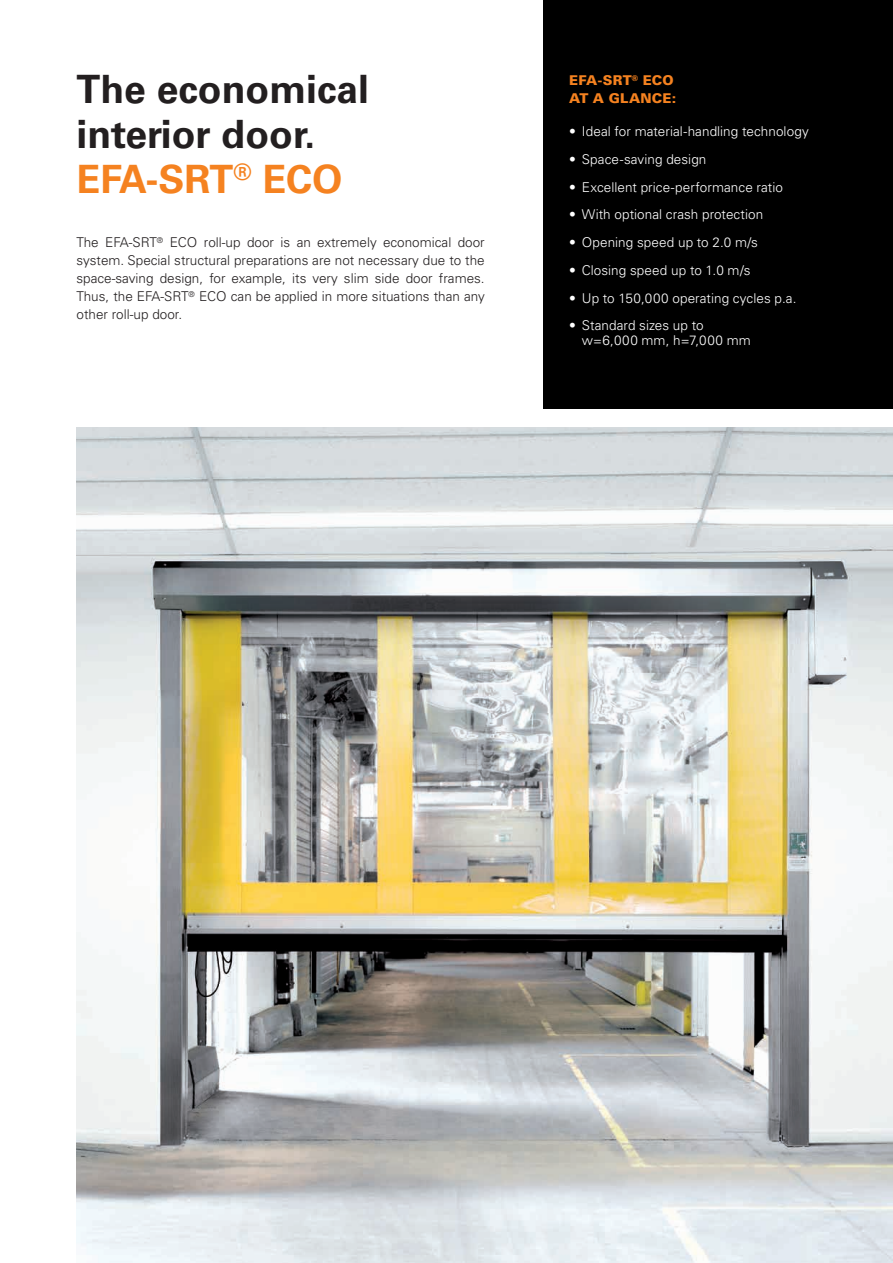
<style>
.page{position:relative;width:893px;height:1263px;background:#fff}
.page>*{position:absolute;margin:0;border:0;box-sizing:border-box;transform-origin:0 0}
.t1{font:700 39px/45px "Univers LT Pro 65";color:#231f20}
.t2{font:300 13.5px/18px "Univers LT Pro 45";color:#231f20;text-align:justify}
.t3{font:300 13.5px/15px "Univers LT Pro 45";letter-spacing:.005em;color:#fff}
.t4{font:900 13.5px/18px "Univers LT Pro 75";letter-spacing:.015em;color:#f58220}
.s1{color:#f58220}
</style>
<div class="page">
<div style="left:544px;top:0;width:349px;height:409px;background:#000"></div>
<img style="left:77px;top:427px;width:816px;height:836px">
<h1 class="t1" style="left:77px;top:67px;width:294px">The economical interior door.<br><span class="s1">EFA-SRT</span><sup>®</sup> <span class="s1">ECO</span></h1>
<p class="t2" style="left:77px;top:233px;width:410px">The EFA-SRT<sup>®</sup> ECO roll-up door is an extremely economical door system. Special structural preparations are not necessary due to the space-saving design, for example, its very slim side door frames.<br>Thus, the EFA-SRT<sup>®</sup> ECO can be applied in more situations than any other roll-up door.</p>
<p class="t4" style="left:569px;top:71px;width:109px">EFA-SRT<sup>®</sup> ECO<br>AT A GLANCE:</p>
<p class="t3" style="left:569px;top:124px;width:241px">• Ideal for material-handling technology</p>
<p class="t3" style="left:569px;top:151px;width:139px">• Space-saving design</p>
<p class="t3" style="left:569px;top:179px;width:215px">• Excellent price-performance ratio</p>
<p class="t3" style="left:569px;top:207px;width:196px">• With optional crash protection</p>
<p class="t3" style="left:569px;top:235px;width:190px">• Opening speed up to 2.0 m/s</p>
<p class="t3" style="left:569px;top:263px;width:183px">• Closing speed up to 1.0 m/s</p>
<p class="t3" style="left:569px;top:290px;width:229px">• Up to 150,000 operating cycles p.a.</p>
<p class="t3" style="left:582px;top:318px;width:170px;text-indent:-13px">• Standard sizes up to w=6,000 mm, h=7,000 mm</p>
</div>
